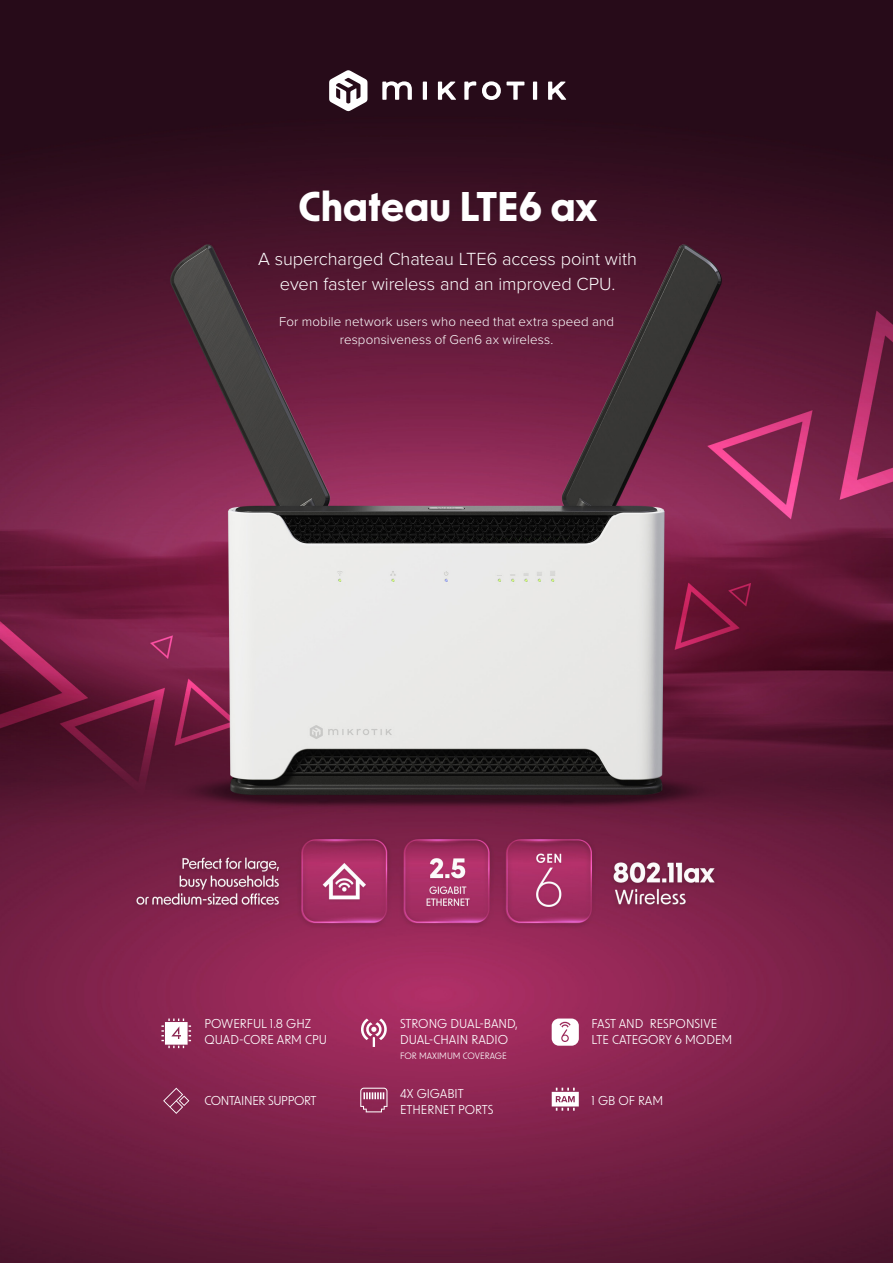
<style>
.page{position:relative;width:893px;height:1263px;background:#fff}
.page>*{position:absolute;margin:0;border:0;box-sizing:border-box;transform-origin:0 0}
.t1{font:700 39.45px "New Order";letter-spacing:-.01em;color:#fff}
.Teksts{font:300 18.15px/25.2px "Proxima Nova";letter-spacing:-.005em;color:#fff;text-align:center}
.Teksts-2{font:300 13.35px/18.5px "Proxima Nova";letter-spacing:.01em;color:#fff;text-align:center}
.Teksts-3{font:12.3px "New Order";color:#fff}
.Teksts-4{font:12.3px "New Order";letter-spacing:-.025em;color:#fff}
.Teksts-5{font:8.85px "New Order";color:#fff}
</style>
<div class="page">
<img style="left:0;top:0;width:893px;height:1263px">
<div style="left:293px;top:188px;width:310px;height:44px;background:#3d1125"></div>
<svg style="left:382px;top:81px;width:184px;height:19px"></svg>
<svg style="left:329px;top:70px;width:38px;height:41px"></svg>
<svg style="left:360px;top:1088px;width:27px;height:24px"></svg>
<svg style="left:163px;top:1088px;width:26px;height:26px"></svg>
<svg style="left:552px;top:1018px;width:27px;height:28px"></svg>
<svg style="left:360px;top:1018px;width:28px;height:29px"></svg>
<svg style="left:161px;top:1018px;width:30px;height:30px"></svg>
<svg style="left:552px;top:1088px;width:27px;height:23px"></svg>
<p class="t1" style="left:298px;top:180px;width:301px">Chateau LTE6 ax</p>
<p class="Teksts" style="left:258px;top:245px;width:380px">A supercharged Chateau LTE6 access point with even faster wireless and an improved CPU.</p>
<p class="Teksts-2" style="left:279px;top:311px;width:337px">For mobile network users who need that extra speed and responsiveness of Gen6 ax wireless.</p>
<p class="Teksts-3" style="left:204px;top:1016px;width:108px">POWERFUL 1.8 GHZ</p>
<p class="Teksts-3" style="left:204px;top:1032px;width:124px">QUAD-CORE ARM CPU</p>
<p class="Teksts-4" style="left:204px;top:1092px;width:114px">CONTAINER SUPPORT</p>
<p class="Teksts-3" style="left:400px;top:1016px;width:119px">STRONG DUAL-BAND,</p>
<p class="Teksts-3" style="left:400px;top:1032px;width:110px">DUAL-CHAIN RADIO</p>
<p class="Teksts-5" style="left:400px;top:1050px;width:108px">FOR MAXIMUM COVERAGE</p>
<p class="Teksts-3" style="left:400px;top:1085px;width:65px">4X GIGABIT</p>
<p class="Teksts-3" style="left:400px;top:1101px;width:95px">ETHERNET PORTS</p>
<p class="Teksts-3" style="left:591px;top:1016px;width:127px">FAST AND RESPONSIVE</p>
<p class="Teksts-3" style="left:591px;top:1032px;width:142px">LTE CATEGORY 6 MODEM</p>
<p class="Teksts-3" style="left:591px;top:1092px;width:73px">1 GB OF RAM</p>
</div>
